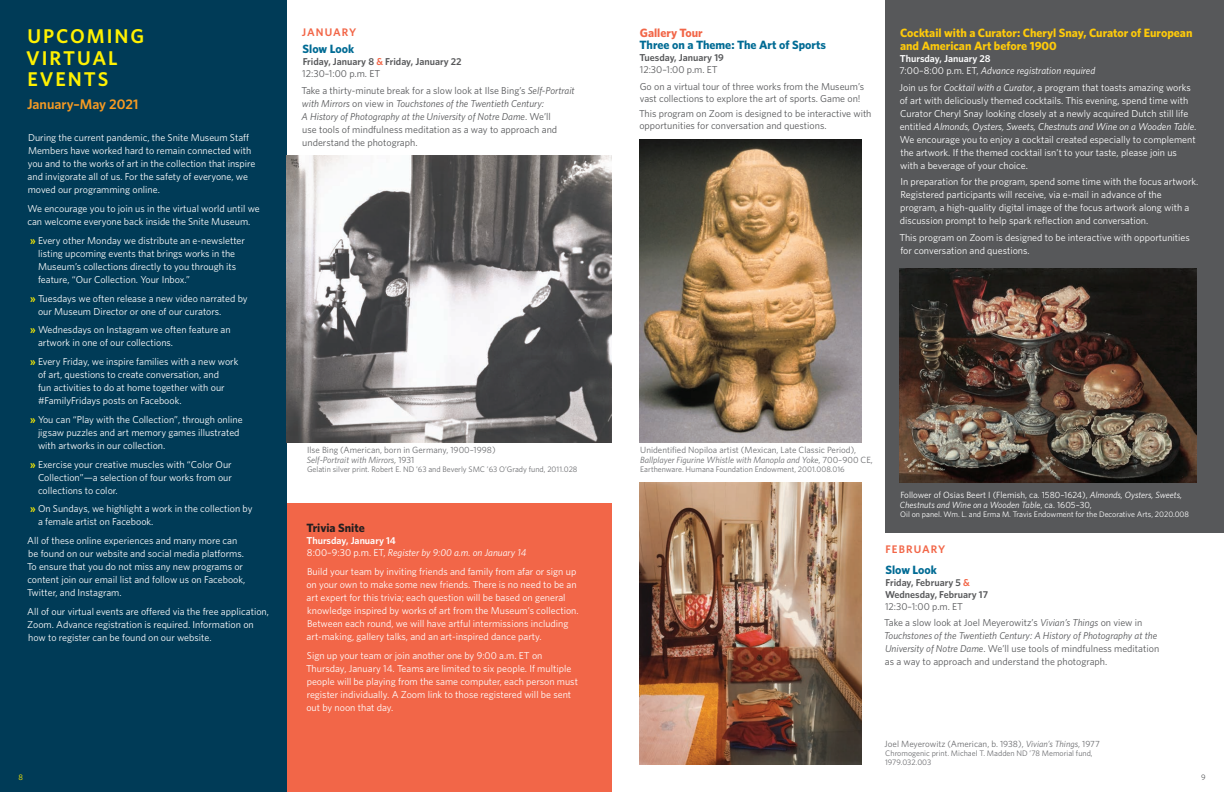
<style>
.page{position:relative;width:1224px;height:792px;background:#fff}
.page>*{position:absolute;margin:0;border:0;box-sizing:border-box;transform-origin:0 0}
.t1{font:600 20px/21.5px "Whitney HTF";letter-spacing:.1em;color:#fff101}
.t2{font:600 14px "Whitney HTF";color:#f89b22}
.t3{font:700 12px/13px "Whitney HTF";color:#feca0a}
.t4{font:700 12px "Whitney HTF";color:#006b94}
.t5{font:700 12px "Whitney HTF";color:#231f20}
.t6{font:700 12px "Whitney HTF";color:#f26648}
.t7{font:600 11px "Whitney HTF";letter-spacing:.1em;color:#f26648}
.t8{font:10px/13px "Whitney HTF";color:#fff}
.t9{font:10px/13px "Whitney HTF";color:#57585a}
.t10{font:italic 10px/13px "Whitney HTF";color:#57585a}
.t11{font:italic 10px/12px "Whitney HTF";color:#fff}
.t12{font:600 10px/12px "Whitney HTF";color:#57585a}
.t13{font:9px/10px "Whitney HTF";color:#6c6d70}
.t14{font:9px/10px "Whitney HTF";color:#fff}
.t15{font:8px/9px "Whitney HTF";color:#6c6d70}
.t16{font:8px "Whitney HTF";color:#fff}
.t17{font:8px "Whitney HTF";color:#fff101}
.t18{font:8px "Whitney HTF";color:#57585a}
.s1{font-weight:600;color:#fff101}
.s2{color:#f26648}
.s3{font-weight:400}
.s4{font-style:italic}
.s5{font-weight:600;font-style:normal}
.s6{font-style:normal}
</style>
<div class="page">
<div style="left:886px;top:0;width:338px;height:532px;background:#57585a"></div>
<div style="left:283px;top:503px;width:329px;height:289px;background:#f26648"></div>
<div style="left:0;top:0;width:287px;height:792px;background:#003b57"></div>
<img style="left:287px;top:156px;width:325px;height:287px">
<img style="left:639px;top:139px;width:223px;height:304px">
<img style="left:639px;top:482px;width:223px;height:282px">
<img style="left:899px;top:269px;width:298px;height:213px">
<h1 class="t1" style="left:26px;top:25px;width:120px">UPCOMING<br>VIRTUAL<br>EVENTS</h1>
<h2 class="t2" style="left:27px;top:96px;width:113px">January–May 2021</h2>
<p class="t8" style="left:28px;top:131px;width:229px">During the current pandemic, the Snite Museum Staff Members have worked hard to remain connected with you and to the works of art in the collection that inspire and invigorate all of us. For the safety of everyone, we moved our programming online.</p>
<p class="t8" style="left:27px;top:202px;width:234px">We encourage you to join us in the virtual world until we can welcome everyone back inside the Snite Museum.</p>
<p class="t8" style="left:38px;top:234px;width:208px;text-indent:-8px"><span class="s1">»</span> Every other Monday we distribute an e-newsletter listing upcoming events that brings works in the Museum’s collections directly to you through its feature, “Our Collection. Your Inbox.”</p>
<p class="t8" style="left:38px;top:291px;width:211px;text-indent:-8px"><span class="s1">»</span> Tuesdays we often release a new video narrated by our Museum Director or one of our curators.</p>
<p class="t8" style="left:38px;top:323px;width:194px;text-indent:-8px"><span class="s1">»</span> Wednesdays on Instagram we often feature an artwork in one of our collections.</p>
<p class="t8" style="left:38px;top:355px;width:202px;text-indent:-8px"><span class="s1">»</span> Every Friday, we inspire families with a new work of art, questions to create conversation, and<br>fun activities to do at home together with our #FamilyFridays posts on Facebook.</p>
<p class="t8" style="left:38px;top:413px;width:206px;text-indent:-8px"><span class="s1">»</span> You can “Play with the Collection”, through online jigsaw puzzles and art memory games illustrated with artworks in our collection.</p>
<p class="t8" style="left:38px;top:457px;width:195px;text-align:justify;text-indent:-8px"><span class="s1">»</span> Exercise your creative muscles with “Color Our Collection”—a selection of four works from our collections to color.</p>
<p class="t8" style="left:38px;top:502px;width:216px;text-indent:-8px"><span class="s1">»</span> On Sundays, we highlight a work in the collection by a female artist on Facebook.</p>
<p class="t8" style="left:27px;top:534px;width:220px">All of these online experiences and many more can be found on our website and social media platforms.<br>To ensure that you do not miss any new programs or content join our email list and follow us on Facebook, Twitter, and Instagram.</p>
<p class="t8" style="left:27px;top:605px;width:243px">All of our virtual events are offered via the free application,<br>Zoom. Advance registration is required. Information on how to register can be found on our website.</p>
<p class="t7" style="left:302px;top:26px;width:56px">JANUARY</p>
<p class="t6" style="left:640px;top:25px;width:64px">Gallery Tour</p>
<p class="t4" style="left:640px;top:37px;width:188px">Three on a Theme: The Art of Sports</p>
<p class="t12" style="left:640px;top:51px;width:86px">Tuesday, January 19</p>
<p class="t9" style="left:640px;top:61px;width:226px;line-height:16.6px">12:30–1:00 p.m. ET<br>Go on a virtual tour of three works from the Museum’s</p>
<p class="t9" style="left:639px;top:90px;width:234px;line-height:15.6px">vast collections to explore the art of sports. Game on!<br>This program on Zoom is designed to be interactive with</p>
<p class="t9" style="left:639px;top:119px;width:189px">opportunities for conversation and questions.</p>
<p class="t4" style="left:303px;top:42px;width:53px">Slow Look</p>
<p class="t12" style="left:302px;top:56px;width:161px">Friday, January 8 <span class="s2">&amp;</span> Friday, January 22<br><span class="s3">12:30–1:00 p.m. ET</span></p>
<p class="t9" style="left:302px;top:84px;width:275px">Take a thirty-minute break for a slow look at Ilse Bing’s <span class="s4">Self-Portrait with Mirrors</span> on view in <span class="s4">Touchstones of the Twentieth Century:<br>A History of Photography at the University of Notre Dame</span>. We’ll<br>use tools of mindfulness meditation as a way to approach and understand the photograph.</p>
<p class="t3" style="left:900px;top:26px;width:294px">Cocktail with a Curator: Cheryl Snay, Curator of European and American Art before 1900</p>
<p class="t11" style="left:900px;top:52px;width:197px"><span class="s5">Thursday, January 28<br></span><span class="s6">7:00–8:00 p.m. ET,</span> Advance registration required</p>
<p class="t8" style="left:899px;top:80px;width:299px">Join us for <span class="s4">Cocktail with a Curator</span>, a program that toasts amazing works of art with deliciously themed cocktails. This evening, spend time with Curator Cheryl Snay looking closely at a newly acquired Dutch still life entitled <span class="s4">Almonds, Oysters, Sweets, Chestnuts and Wine on a Wooden Table</span>.<br>We encourage you to enjoy a cocktail created especially to complement the artwork. If the themed cocktail isn’t to your taste, please join us with a beverage of your choice.</p>
<p class="t8" style="left:900px;top:175px;width:300px">In preparation for the program, spend some time with the focus artwork.<br>Registered participants will receive, via e-mail in advance of the program, a high-quality digital image of the focus artwork along with a discussion prompt to help spark reflection and conversation.</p>
<p class="t8" style="left:899px;top:231px;width:292px">This program on Zoom is designed to be interactive with opportunities for conversation and questions.</p>
<p class="t13" style="left:307px;top:445px;width:190px">Ilse Bing (American, born in Germany, 1900–1998)<br><span class="s4">Self-Portrait with Mirrors,</span> 1931</p>
<p class="t15" style="left:307px;top:465px;width:272px">Gelatin silver print. Robert E. ND ’63 and Beverly SMC ’63 O’Grady fund, 2011.028</p>
<p class="t5" style="left:307px;top:521px;width:60px">Trivia Snite</p>
<p class="t11" style="left:307px;top:535px;width:221px"><span class="s5">Thursday, January 14<br></span><span class="s6">8:00–9:30 p.m. ET,</span> Register by 9:00 a.m. on January 14</p>
<p class="t8" style="left:306px;top:565px;width:274px">Build your team by inviting friends and family from afar or sign up on your own to make some new friends. There is no need to be an art expert for this trivia; each question will be based on general knowledge inspired by works of art from the Museum’s collection.<br>Between each round, we will have artful intermissions including art-making, gallery talks, and an art-inspired dance party.</p>
<p class="t8" style="left:306px;top:649px;width:273px">Sign up your team or join another one by 9:00 a.m. ET on Thursday, January 14. Teams are limited to six people. If multiple people will be playing from the same computer, each person must register individually. A Zoom link to those registered will be sent out by noon that day.</p>
<p class="t13" style="left:640px;top:445px;width:234px">Unidentified Nopiloa artist (Mexican, Late Classic Period),<br><span class="s4">Ballplayer Figurine Whistle with Manopla and Yoke</span>, 700–900 CE,</p>
<p class="t15" style="left:640px;top:465px;width:206px">Earthenware. Humana Foundation Endowment, 2001.008.016</p>
<p class="t14" style="left:900px;top:489px;width:284px">Follower of Osias Beert I (Flemish, ca. 1580–1624), <span class="s4">Almonds, Oysters, Sweets,<br>Chestnuts and Wine on a Wooden Table</span>, ca. 1605–30,</p>
<p class="t16" style="left:900px;top:509px;width:290px">Oil on panel. Wm. L. and Erma M. Travis Endowment for the Decorative Arts, 2020.008</p>
<p class="t7" style="left:885px;top:543px;width:61px">FEBRUARY</p>
<p class="t4" style="left:885px;top:562px;width:53px">Slow Look</p>
<p class="t12" style="left:885px;top:576px;width:105px">Friday, February 5 <span class="s2">&amp;<br></span>Wednesday, February 17</p>
<p class="t9" style="left:884px;top:598px;width:260px;line-height:16.6px">12:30–1:00 p.m. ET<br>Take a slow look at Joel Meyerowitz’s <span class="s4">Vivian’s Things</span> on view in</p>
<p class="t10" style="left:884px;top:629px;width:277px">Touchstones of the Twentieth Century: A History of Photography at the<br>University of Notre Dame<span class="s6">. We’ll use tools of mindfulness meditation as a way to approach and understand the photograph.</span></p>
<p class="t13" style="left:885px;top:739px;width:217px">Joel Meyerowitz (American, b. 1938), <span class="s4">Vivian’s Things</span>, 1977</p>
<p class="t15" style="left:885px;top:749px;width:209px">Chromogenic print. Michael T. Madden ND ’78 Memorial fund,<br>1979.032.003</p>
<p class="t17" style="left:18px;top:772px;width:6px">8</p>
<p class="t18" style="left:1201px;top:772px;width:6px">9</p>
</div>
